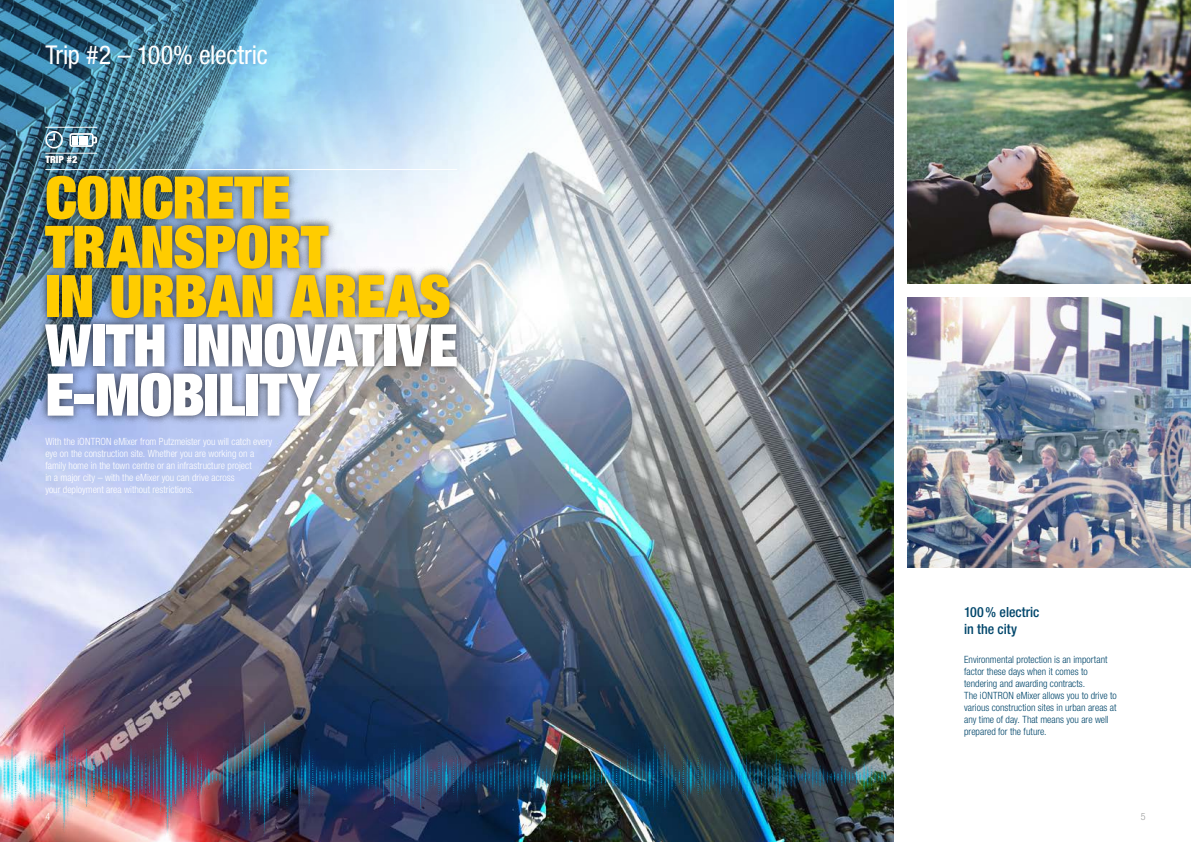
<style>
.page{position:relative;width:1191px;height:842px;background:#fff}
.page>*{position:absolute;margin:0;border:0;box-sizing:border-box;transform-origin:0 0}
.t1{font:900 condensed 58.8px/49.3px "Helvetica Neue LT Pro";letter-spacing:-.015em;color:#fc0}
.t2{font:900 condensed 58.8px/49.3px "Helvetica Neue LT Pro";letter-spacing:-.015em;color:#fff}
.t3{font:condensed 26px "Helvetica Neue LT Pro";letter-spacing:-.01em;color:#fff}
.t4{font:500 condensed 14px/17.5px "Helvetica Neue LT Pro";letter-spacing:-.005em;color:#00466b}
.t5{font:300 condensed 10px/12px "Helvetica Neue LT Pro";color:#fff}
.t6{font:300 condensed 10px/12px "Helvetica Neue LT Pro";color:#00466b}
.t7{font:900 condensed 10px "Helvetica Neue LT Pro";color:#fff}
.t8{font:300 condensed 10px "Helvetica Neue LT Pro";color:#9c9d9d}
</style>
<div class="page">
<img style="left:595px;top:0;width:298px;height:687px">
<img style="left:907px;top:0;width:284px;height:283px">
<img style="left:907px;top:298px;width:284px;height:269px">
<img style="left:0;top:0;width:595px;height:687px">
<img style="left:0;top:687px;width:893px;height:155px">
<div style="left:0;top:714px;width:892px;height:125px;background:#009ee3;opacity:.75"></div>
<div style="left:36px;top:167px;width:429px;height:258px;background:#000;opacity:.75"></div>
<div style="left:39px;top:150px;width:44px;height:19px;background:#000;opacity:.75"></div>
<hr style="left:45px;top:153px;width:52px;height:1px;background:#fff">
<hr style="left:45px;top:169px;width:412px;height:1px;background:#fff">
<hr style="left:45px;top:127px;width:52px;height:1px;background:#fff">
<svg style="left:69px;top:133px;width:28px;height:14px"></svg>
<div style="left:45px;top:131px;width:18px;height:18px;border:2px solid #fff;border-radius:50%"></div>
<svg style="left:49px;top:134px;width:6px;height:7px"></svg>
<h2 class="t3" style="left:45px;top:40px;width:224px">Trip #2 – 100% electric</h2>
<p class="t7" style="left:45px;top:153px;width:33px">TRIP #2</p>
<h1 class="t1" style="left:45px;top:172px;width:407px">CONCRETE<br>TRANSPORT<br>IN URBAN AREAS</h1>
<h1 class="t2" style="left:45px;top:319px;width:414px">WITH INNOVATIVE<br>E-MOBILITY</h1>
<p class="t5" style="left:45px;top:435px;width:228px">With the iONTRON eMixer from Putzmeister you will catch every eye on the construction site. Whether you are working on a family home in the town centre or an infrastructure project<br>in a major city – with the eMixer you can drive across<br>your deployment area without restrictions.</p>
<h3 class="t4" style="left:964px;top:603px;width:77px">100% electric in the city</h3>
<p class="t6" style="left:964px;top:653px;width:154px">Environmental protection is an important factor these days when it comes to tendering and awarding contracts.<br>The iONTRON eMixer allows you to drive to various construction sites in urban areas at any time of day. That means you are well prepared for the future.</p>
<p class="t5" style="left:45px;top:810px;width:6px">4</p>
<p class="t8" style="left:1140px;top:811px;width:6px">5</p>
</div>
